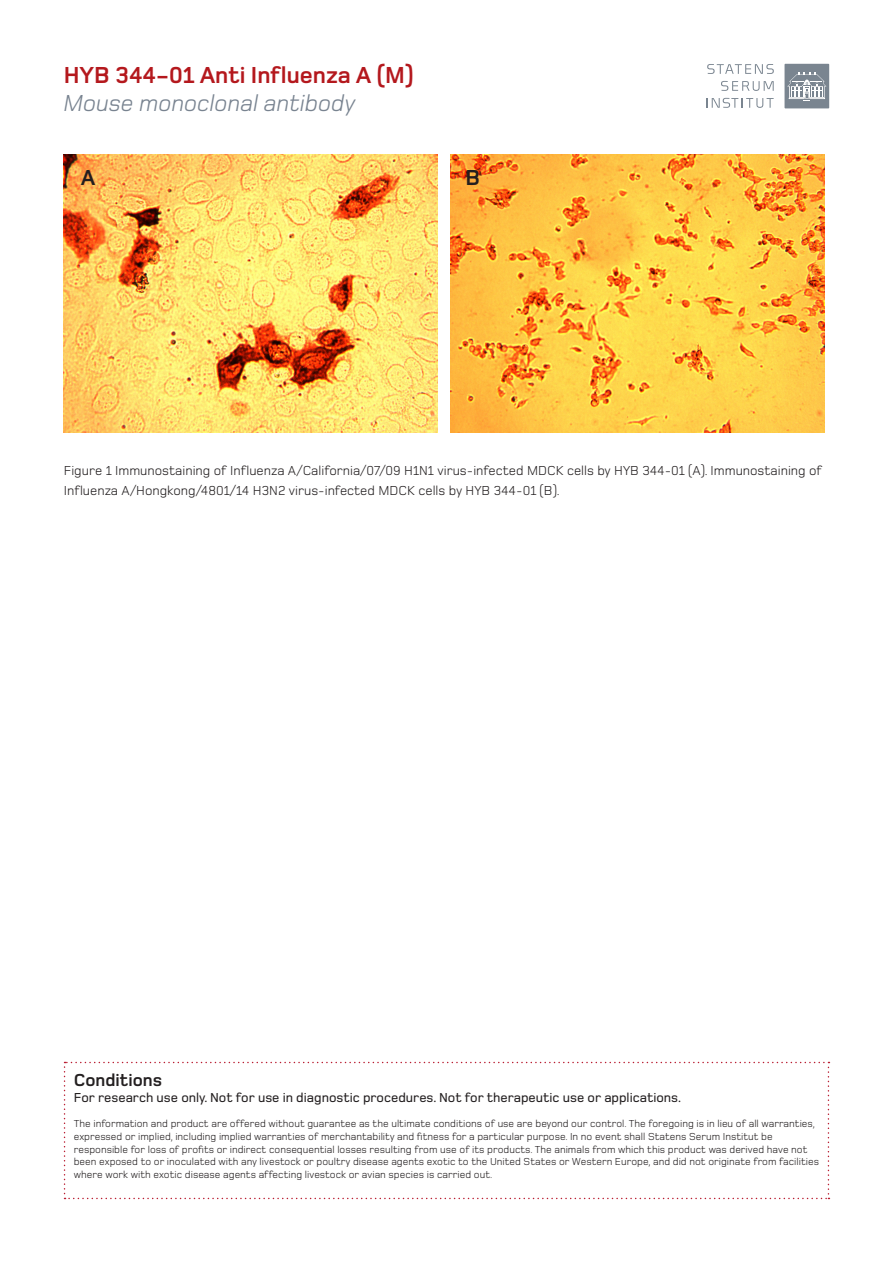
<style>
.page{position:relative;width:893px;height:1263px;background:#fff}
.page>*{position:absolute;margin:0;border:0;box-sizing:border-box;transform-origin:0 0}
.brødtekst{font:700 24px "Foundry Monoline";color:#b4181d}
.brødtekst-2{font:italic 24px "Foundry Monoline";color:#788390}
.brødtekst-3{font:700 22.5px "Foundry Monoline";color:#231f20}
.brødtekst-4{font:700 18px "Foundry Monoline";color:#231f20}
.t1{font:13.5px/19.5px "Foundry Monoline";color:#231f20}
.brødtekst-5{font:500 13.5px "Foundry Monoline";color:#231f20}
.brødtekst-6{font:10.5px/12.6px "Foundry Monoline";color:#231f20}
</style>
<div class="page">
<div style="left:784px;top:64px;width:45px;height:44px;background:#7a8590"></div>
<svg style="left:788px;top:72px;width:38px;height:29px"></svg>
<svg style="left:707px;top:64px;width:67px;height:10px"></svg>
<svg style="left:721px;top:81px;width:53px;height:10px"></svg>
<svg style="left:706px;top:98px;width:68px;height:10px"></svg>
<img style="left:64px;top:154px;width:374px;height:278px">
<img style="left:450px;top:154px;width:375px;height:278px">
<svg style="left:64px;top:1062px;width:765px;height:137px"></svg>
<p class="brødtekst" style="left:64px;top:61px;width:351px">HYB 344-01 Anti Influenza A (M)</p>
<p class="brødtekst-2" style="left:64px;top:91px;width:293px">Mouse monoclonal antibody</p>
<p class="brødtekst-3" style="left:81px;top:165px;width:16px">A</p>
<p class="brødtekst-3" style="left:466px;top:165px;width:16px">B</p>
<p class="t1" style="left:64px;top:461px;width:760px">Figure 1 Immunostaining of Influenza A/California/07/09 H1N1 virus-infected MDCK cells by HYB 344-01 (A). Immunostaining of<br>Influenza A/Hongkong/4801/14 H3N2 virus-infected MDCK cells by HYB 344-01 (B).</p>
<p class="brødtekst-4" style="left:74px;top:1070px;width:90px">Conditions</p>
<p class="brødtekst-5" style="left:74px;top:1090px;width:609px">For research use only. Not for use in diagnostic procedures. Not for therapeutic use or applications.</p>
<p class="brødtekst-6" style="left:74px;top:1117px;width:747px">The information and product are offered without guarantee as the ultimate conditions of use are beyond our control. The foregoing is in lieu of all warranties, expressed or implied, including implied warranties of merchantability and fitness for a particular purpose. In no event shall Statens Serum Institut be responsible for loss of profits or indirect consequential losses resulting from use of its products. The animals from which this product was derived have not been exposed to or inoculated with any livestock or poultry disease agents exotic to the United States or Western Europe, and did not originate from facilities where work with exotic disease agents affecting livestock or avian species is carried out.</p>
</div>
